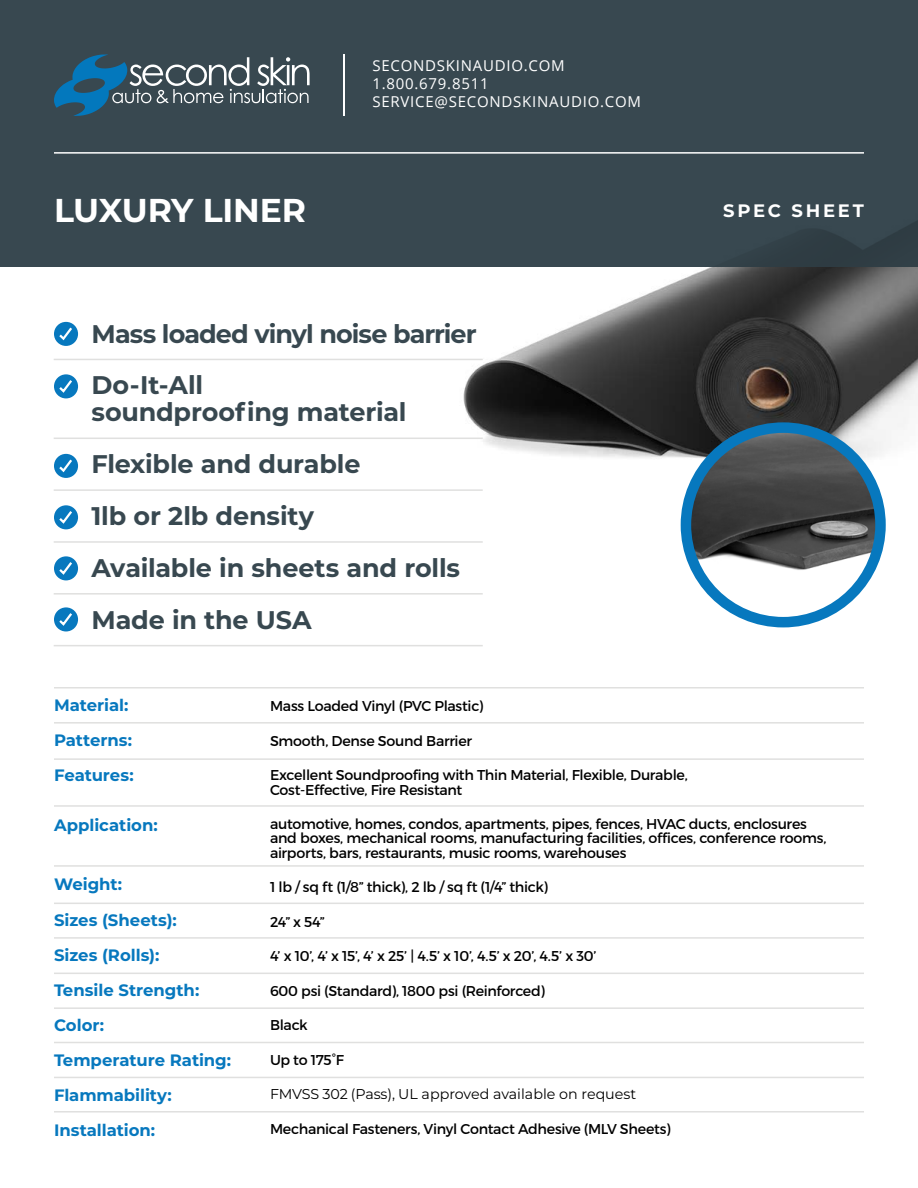
<style>
.page{position:relative;width:918px;height:1188px;background:#fff}
.page>*{position:absolute;margin:0;border:0;box-sizing:border-box;transform-origin:0 0}
.t1{font:700 33px "Montserrat";letter-spacing:-.01em;color:#fff}
.t2{font:700 25.5px/51.9px "Montserrat";letter-spacing:-.01em;color:#384850}
.t3{font:700 25.5px/51.9px "Montserrat";letter-spacing:-.035em;color:#384850}
.t4{font:700 18px "Montserrat";letter-spacing:.155em;color:#fff}
.t5{font:700 16.5px/35.1px "Montserrat";letter-spacing:-.005em;color:#0778be}
.t6{font:15px/18px "Open Sans";letter-spacing:.05em;color:#fff}
.t7{font:14.25px/14.2px "Montserrat";letter-spacing:-.02em;color:#000}
.t8{font:14.25px "Montserrat";color:#000}
</style>
<div class="page">
<img style="left:460px;top:267px;width:458px;height:292px">
<div style="left:0;top:0;width:918px;height:267px;background:#384850"></div>
<img style="left:686px;top:428px;width:194px;height:187px">
<div style="left:681px;top:422px;width:205px;height:205px;border:10px solid #0778be;border-radius:50%"></div>
<hr style="left:343px;top:54px;width:2px;height:61px;background:#fff">
<svg style="left:54px;top:54px;width:256px;height:62px"></svg>
<hr style="left:54px;top:152px;width:810px;height:2px;background:#fff">
<hr style="left:54px;top:359px;width:429px;height:1px;background:#e0e0df">
<hr style="left:54px;top:438px;width:429px;height:1px;background:#e0e0df">
<hr style="left:54px;top:489px;width:429px;height:2px;background:#e0e0df">
<hr style="left:54px;top:541px;width:429px;height:2px;background:#e0e0df">
<hr style="left:54px;top:593px;width:429px;height:2px;background:#e0e0df">
<hr style="left:54px;top:645px;width:429px;height:1px;background:#e0e0df">
<div style="left:54px;top:322px;width:24px;height:24px;border:3px solid #0778be;border-radius:50%"></div>
<svg style="left:57px;top:325px;width:17px;height:17px"></svg>
<div style="left:54px;top:374px;width:24px;height:24px;border:3px solid #0778be;border-radius:50%"></div>
<svg style="left:57px;top:378px;width:17px;height:16px"></svg>
<div style="left:54px;top:454px;width:24px;height:24px;border:3px solid #0778be;border-radius:50%"></div>
<svg style="left:57px;top:457px;width:17px;height:17px"></svg>
<div style="left:54px;top:505px;width:24px;height:24px;border:3px solid #0778be;border-radius:50%"></div>
<svg style="left:57px;top:509px;width:17px;height:16px"></svg>
<div style="left:54px;top:556px;width:24px;height:24px;border:3px solid #0778be;border-radius:50%"></div>
<svg style="left:57px;top:560px;width:17px;height:17px"></svg>
<div style="left:54px;top:607px;width:24px;height:24px;border:3px solid #0778be;border-radius:50%"></div>
<svg style="left:57px;top:611px;width:17px;height:17px"></svg>
<hr style="left:54px;top:722px;width:810px;height:2px;background:#e0e0df">
<hr style="left:54px;top:687px;width:810px;height:1px;background:#e0e0df">
<hr style="left:54px;top:758px;width:810px;height:2px;background:#e0e0df">
<hr style="left:54px;top:805px;width:810px;height:2px;background:#e0e0df">
<hr style="left:54px;top:903px;width:810px;height:1px;background:#e0e0df">
<hr style="left:54px;top:937px;width:810px;height:2px;background:#e0e0df">
<hr style="left:54px;top:973px;width:810px;height:1px;background:#e0e0df">
<hr style="left:54px;top:1007px;width:810px;height:2px;background:#e0e0df">
<hr style="left:54px;top:1042px;width:810px;height:1px;background:#e0e0df">
<hr style="left:54px;top:1077px;width:810px;height:1px;background:#e0e0df">
<hr style="left:54px;top:1111px;width:810px;height:2px;background:#e0e0df">
<hr style="left:54px;top:865px;width:810px;height:2px;background:#e0e0df">
<p class="t6" style="left:373px;top:56px;width:270px">SECONDSKINAUDIO.COM<br>1.800.679.8511<br>SERVICE@SECONDSKINAUDIO.COM</p>
<h1 class="t1" style="left:54px;top:186px;width:254px">LUXURY LINER</h1>
<p class="t4" style="left:723px;top:198px;width:142px">SPEC SHEET</p>
<h2 class="t3" style="left:92px;top:306px;width:387px">Mass loaded vinyl noise barrier<br>Do-It-All</h2>
<h2 class="t2" style="left:92px;top:385px;width:370px">soundproofing material<br>Flexible and durable<br>1lb or 2lb density<br>Available in sheets and rolls<br>Made in the USA</h2>
<p class="t5" style="left:54px;top:687px;width:81px">Material:<br>Patterns:<br>Features:</p>
<p class="t5" style="left:54px;top:807px;width:105px">Application:</p>
<p class="t5" style="left:54px;top:866px;width:179px">Weight:<br>Sizes (Sheets):<br>Sizes (Rolls):<br>Tensile Strength:<br>Color:<br>Temperature Rating:<br>Flammability:<br>Installation:</p>
<p class="t7" style="left:270px;top:699px;width:215px">Mass Loaded Vinyl (PVC Plastic)</p>
<p class="t7" style="left:270px;top:734px;width:204px">Smooth, Dense Sound Barrier</p>
<p class="t7" style="left:270px;top:768px;width:419px">Excellent Soundproofing with Thin Material, Flexible, Durable,<br>Cost-Effective, Fire Resistant</p>
<p class="t7" style="left:270px;top:817px;width:558px">automotive, homes, condos, apartments, pipes, fences, HVAC ducts, enclosures and boxes, mechanical rooms, manufacturing facilities, offices, conference rooms, airports, bars, restaurants, music rooms, warehouses</p>
<p class="t7" style="left:270px;top:880px;width:279px">1 lb / sq ft (1/8” thick), 2 lb / sq ft (1/4” thick)</p>
<p class="t7" style="left:270px;top:914px;width:56px">24” x 54”</p>
<p class="t7" style="left:270px;top:949px;width:328px">4’ x 10’, 4’ x 15’, 4’ x 25’ | 4.5’ x 10’, 4.5’ x 20’, 4.5’ x 30’</p>
<p class="t7" style="left:270px;top:983px;width:276px">600 psi (Standard), 1800 psi (Reinforced)</p>
<p class="t7" style="left:270px;top:1018px;width:39px">Black</p>
<p class="t7" style="left:270px;top:1052px;width:76px">Up to 175°F</p>
<p class="t8" style="left:270px;top:1085px;width:368px">FMVSS 302 (Pass), UL approved available on request</p>
<p class="t7" style="left:270px;top:1121px;width:402px">Mechanical Fasteners, Vinyl Contact Adhesive (MLV Sheets)</p>
</div>
